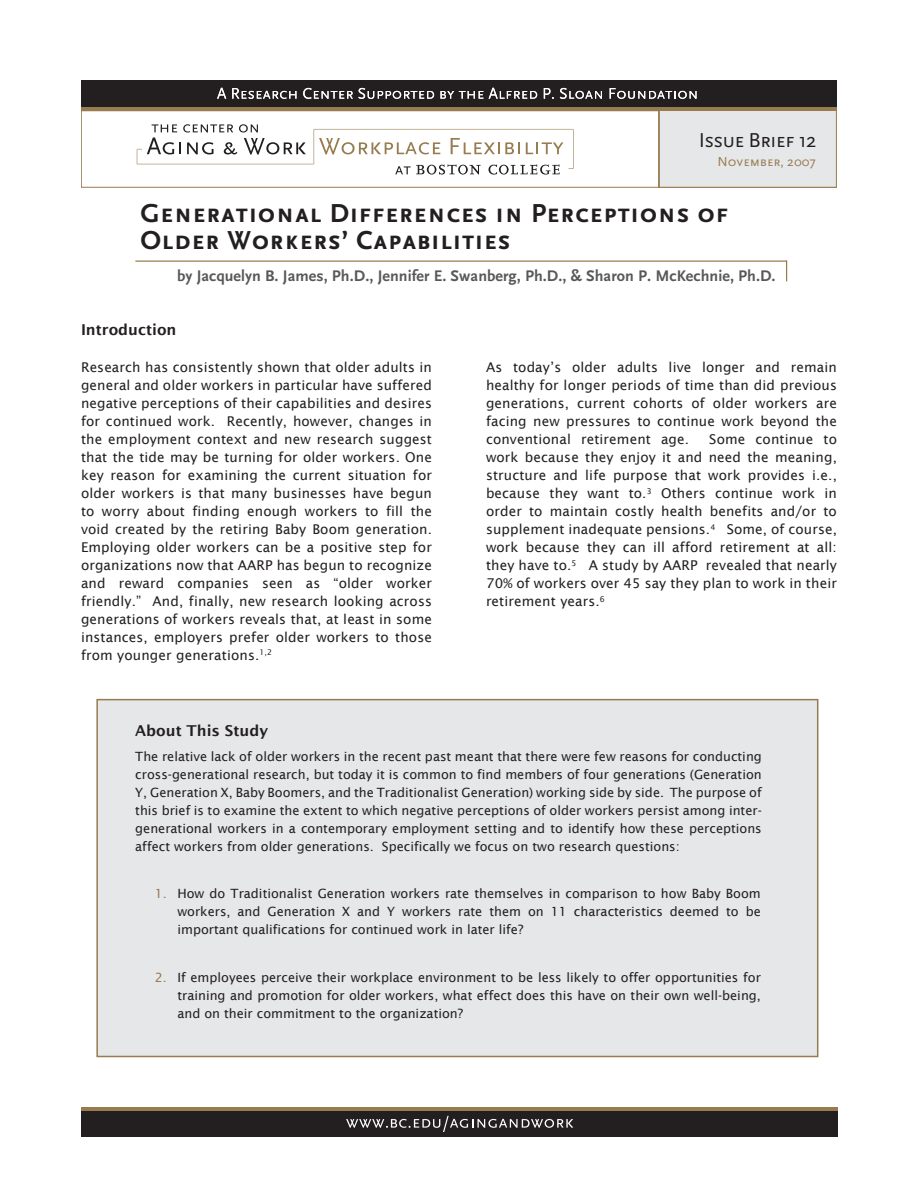
<style>
.page{position:relative;width:918px;height:1188px;background:#fff}
.page>*{position:absolute;margin:0;border:0;box-sizing:border-box;transform-origin:0 0}
.t1{font:700 27.15px/27.2px "Scala Sans Caps";letter-spacing:.025em;color:#231f20}
.t2{font:21px "Scala Sans Caps";letter-spacing:-.035em;color:#231f20}
.t3{font:700 16.05px "Scala Sans";letter-spacing:.005em;color:#57585a}
.discussion_text{font:600 15px "Lucida Sans";color:#231f20}
.text_10_bold{font:600 15px "Lucida Sans";color:#231f20}
.t4{font:13.65px "Scala Sans Caps";color:#967c4e}
.text_9{font:13.5px/18px "Lucida Sans";letter-spacing:.01em;color:#231f20;text-align:justify}
.discussion_text-2{font:12.75px/18px "Lucida Sans";color:#231f20;text-align:justify}
.discussion_text_numb{font:12.75px/18px "Lucida Sans";color:#231f20;text-align:justify}
.s1{font-family:"Scala Sans"}
.s2{color:#967c4f}
</style>
<div class="page">
<div style="left:81px;top:1111px;width:756px;height:26px;background:#231f20"></div>
<hr style="left:81px;top:1107px;width:756px;height:4px;background:#967c4e">
<svg style="left:346px;top:1116px;width:227px;height:16px"></svg>
<div style="left:96px;top:699px;width:722px;height:358px;background:#e6e7e9;border:2px solid #967b4e"></div>
<div style="left:81px;top:110px;width:756px;height:78px;border:1px solid #967c4e"></div>
<div style="left:659px;top:108px;width:177px;height:79px;background:#e6e7e9"></div>
<div style="left:659px;top:108px;width:178px;height:80px;border:1px solid #967c4e"></div>
<svg style="left:137px;top:124px;width:437px;height:51px"></svg>
<hr style="left:135px;top:260px;width:652px;height:2px;background:#967c4e">
<div style="left:81px;top:81px;width:756px;height:26px;background:#231f20"></div>
<svg style="left:217px;top:88px;width:9px;height:11px"></svg>
<svg style="left:232px;top:88px;width:64px;height:11px"></svg>
<svg style="left:303px;top:88px;width:131px;height:11px"></svg>
<svg style="left:440px;top:91px;width:43px;height:8px"></svg>
<svg style="left:489px;top:88px;width:48px;height:11px"></svg>
<svg style="left:544px;top:88px;width:10px;height:11px"></svg>
<svg style="left:560px;top:88px;width:42px;height:11px"></svg>
<svg style="left:610px;top:88px;width:87px;height:11px"></svg>
<hr style="left:81px;top:107px;width:756px;height:4px;background:#967c4e">
<hr style="left:658px;top:108px;width:2px;height:79px;background:#967c4e">
<svg style="left:786px;top:262px;width:1px;height:19px"></svg>
<p class="t2" style="left:699px;top:128px;width:119px">Issue Brief <span class="s1">12</span></p>
<p class="t4" style="left:718px;top:154px;width:100px">November, <span class="s1">2007</span></p>
<p class="t1" style="left:140px;top:200px;width:589px">Generational Differences in Perceptions of<br>Older Workers’ Capabilities</p>
<p class="t3" style="left:177px;top:267px;width:600px">by Jacquelyn B. James, Ph.D., Jennifer E. Swanberg, Ph.D., &amp; Sharon P. McKechnie, Ph.D.</p>
<p class="text_10_bold" style="left:81px;top:321px;width:97px">Introduction</p>
<p class="text_9" style="left:81px;top:358px;width:353px">Research has consistently shown that older adults in general and older workers in particular have suffered negative perceptions of their capabilities and desires for continued work. Recently, however, changes in the employment context and new research suggest that the tide may be turning for older workers. One key reason for examining the current situation for older workers is that many businesses have begun to worry about finding enough workers to fill the void created by the retiring Baby Boom generation.<br>Employing older workers can be a positive step for organizations now that AARP has begun to recognize and reward companies seen as “older worker friendly.” And, finally, new research looking across generations of workers reveals that, at least in some instances, employers prefer older workers to those from younger generations.<sup>1,2</sup></p>
<p class="text_9" style="left:486px;top:358px;width:353px">As today’s older adults live longer and remain healthy for longer periods of time than did previous generations, current cohorts of older workers are facing new pressures to continue work beyond the conventional retirement age.</p>
<p class="text_9" style="left:486px;top:430px;width:353px;text-indent:223px">Some continue to work because they enjoy it and need the meaning, structure and life purpose that work provides i.e., because they want to.<sup>3</sup> Others continue work in order to maintain costly health benefits and/or to supplement inadequate pensions.<sup>4</sup> Some, of course, work because they can ill afford retirement at all: they have to.<sup>5</sup> A study by AARP revealed that nearly 70% of workers over 45 say they plan to work in their retirement years.<sup>6</sup></p>
<p class="discussion_text" style="left:135px;top:722px;width:134px">About This Study</p>
<p class="discussion_text-2" style="left:135px;top:748px;width:628px">The relative lack of older workers in the recent past meant that there were few reasons for conducting cross-generational research, but today it is common to find members of four generations (Generation Y, Generation X, Baby Boomers, and the Traditionalist Generation) working side by side. The purpose of this brief is to examine the extent to which negative perceptions of older workers persist among inter&shy;generational workers in a contemporary employment setting and to identify how these perceptions affect workers from older generations. Specifically we focus on two research questions:</p>
<p class="discussion_text_numb" style="left:177px;top:885px;width:585px;text-indent:-22px"><span class="s2">1.</span> How do Traditionalist Generation workers rate themselves in comparison to how Baby Boom workers, and Generation X and Y workers rate them on 11 characteristics deemed to be important qualifications for continued work in later life?</p>
<p class="discussion_text_numb" style="left:177px;top:968px;width:585px;text-indent:-22px"><span class="s2">2.</span> If employees perceive their workplace environment to be less likely to offer opportunities for training and promotion for older workers, what effect does this have on their own well-being, and on their commitment to the organization?</p>
</div>
